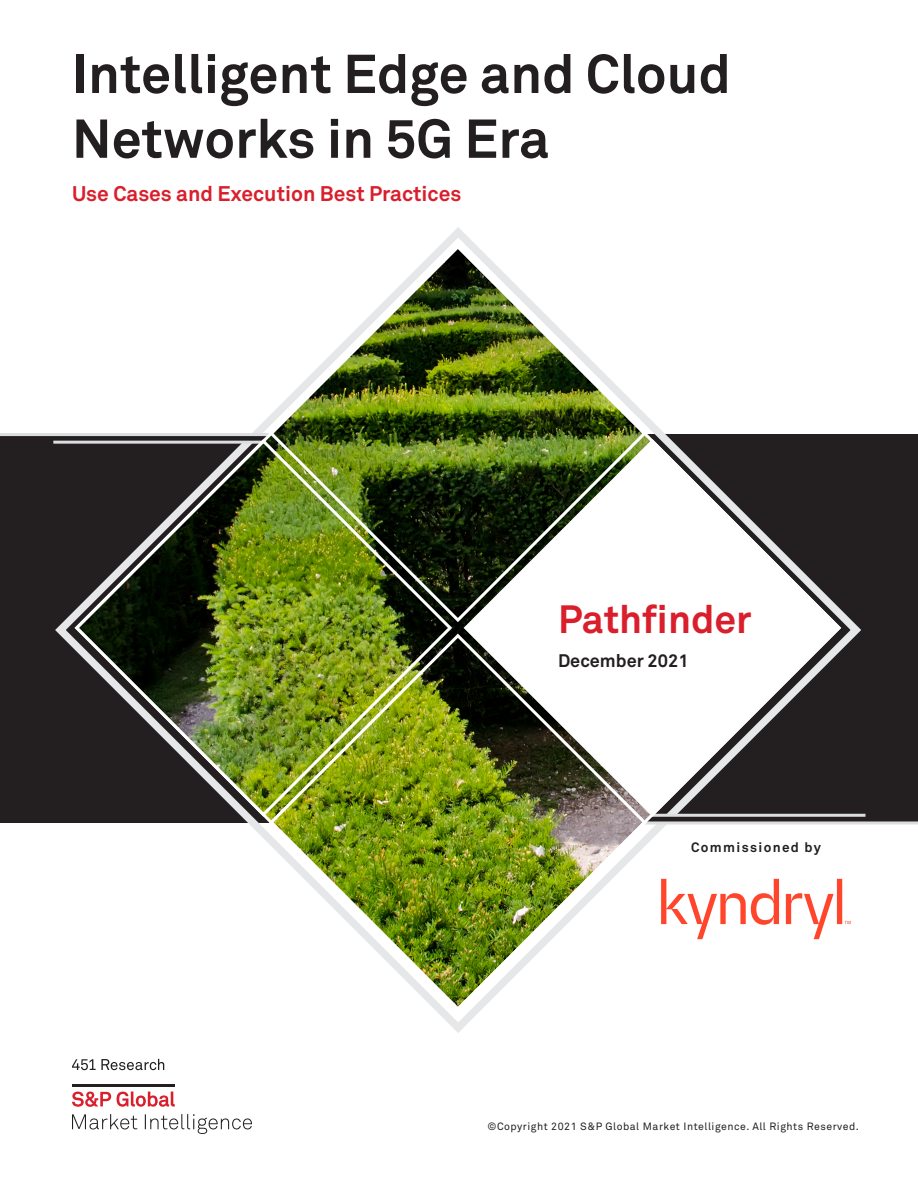
<style>
.page{position:relative;width:918px;height:1188px;background:#fff}
.page>*{position:absolute;margin:0;border:0;box-sizing:border-box;transform-origin:0 0}
.t1{font:700 54px/64.8px "Akkurat Pro";color:#231f20}
.Report_type{font:700 39px "Akkurat Pro";color:#d91f2c}
.Subtitle{font:700 21px "Akkurat Pro";color:#d91f2c}
.Month{font:700 18px "Akkurat Pro";color:#231f20}
.t2{font:700 13.5px "Akkurat Pro";letter-spacing:.1em;color:#231f20}
.Copyright_footer{font:10.5px "Akkurat Pro";letter-spacing:.05em;color:#231f20}
</style>
<div class="page">
<div style="left:50px;top:439px;width:868px;height:386px;background:#231f20"></div>
<div style="left:0;top:433px;width:868px;height:385px;background:#231f20"></div>
<svg style="left:72px;top:418px;width:771px;height:522px"></svg>
<svg style="left:461px;top:437px;width:382px;height:382px"></svg>
<img style="left:267px;top:631px;width:382px;height:382px">
<img style="left:72px;top:437px;width:382px;height:382px">
<img style="left:267px;top:242px;width:382px;height:382px">
<svg style="left:72px;top:1114px;width:180px;height:20px"></svg>
<svg style="left:72px;top:1091px;width:103px;height:16px"></svg>
<hr style="left:72px;top:1085px;width:103px;height:2px;background:#231f20">
<svg style="left:72px;top:1059px;width:92px;height:11px"></svg>
<svg style="left:661px;top:879px;width:190px;height:60px"></svg>
<p class="t1" style="left:72px;top:41px;width:660px">Intelligent Edge and Cloud<br>Networks in 5G Era</p>
<p class="Subtitle" style="left:72px;top:181px;width:391px">Use Cases and Execution Best Practices</p>
<p class="Report_type" style="left:558px;top:596px;width:195px">Pathfinder</p>
<p class="Month" style="left:558px;top:649px;width:132px">December 2021</p>
<p class="t2" style="left:691px;top:839px;width:131px">Commissioned by</p>
<p class="Copyright_footer" style="left:488px;top:1120px;width:373px">©Copyright 2021 S&amp;P Global Market Intelligence. All Rights Reserved.</p>
</div>
